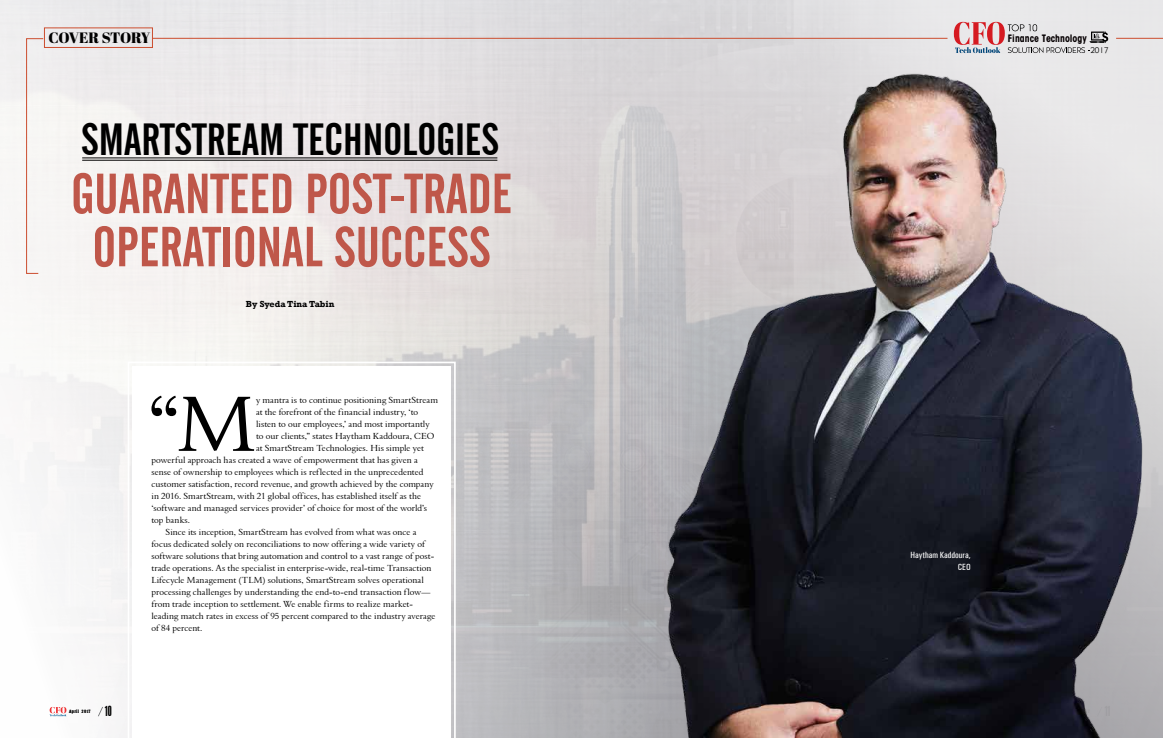
<style>
.page{position:relative;width:1163px;height:738px;background:#fff}
.page>*{position:absolute;margin:0;border:0;box-sizing:border-box;transform-origin:0 0}
.t1{font:81px "Aldine 401 BT Roman A";color:#000}
.t2{font:55.8px/53.1px "Alternate Gothic No 2 BT";color:#bf574a;text-align:center}
.t3{font:44.9px "Alternate Gothic No 2 BT";color:#000}
.t4{font:15px "Abril Fatface";letter-spacing:-.03em;color:#000}
.t5{font:condensed 15px "Aurora BT";color:#000}
.t6{font:700 condensed 10.1px "ITC Avant Garde Std";color:#080204;scale:.96 1}
.t7{font:9px "Aldine 401 BT Roman A";letter-spacing:.005em;color:#000}
.t8{font:500 condensed 9px/11.6px "Univers";color:#fff;text-align:right}
.t9{font:700 9px "Rockwell";color:#000}
.t10{font:4.7px "Hansen";letter-spacing:.05em;color:#000}
</style>
<div class="page">
<div style="left:0;top:0;width:1162px;height:737px;background:#f7f5f5"></div>
<svg style="left:150px;top:0;width:461px;height:737px"></svg>
<img style="left:611px;top:0;width:551px;height:737px">
<hr style="left:152px;top:38px;width:795px;height:1px;background:#cc4e2f">
<div style="left:44px;top:27px;width:109px;height:21px;border:1px solid #cc4e2f"></div>
<svg style="left:26px;top:38px;width:18px;height:236px"></svg>
<hr style="left:82px;top:157px;width:415px;height:1px;background:#000">
<hr style="left:82px;top:160px;width:415px;height:1px;background:#000">
<svg style="left:130px;top:360px;width:326px;height:377px"></svg>
<div style="left:133px;top:366px;width:317px;height:371px;background:#fff"></div>
<hr style="left:1115px;top:38px;width:47px;height:1px;background:#cc4e2f">
<svg style="left:50px;top:707px;width:16px;height:8px"></svg>
<svg style="left:98px;top:707px;width:5px;height:8px"></svg>
<svg style="left:953px;top:22px;width:154px;height:31px"></svg>
<h3 class="t4" style="left:49px;top:27px;width:104px">COVER STORY</h3>
<h3 class="t3" style="left:81px;top:114px;width:419px">SMARTSTREAM TECHNOLOGIES</h3>
<h2 class="t2" style="left:71px;top:168px;width:442px">GUARANTEED POST-TRADE<br>OPERATIONAL SUCCESS</h2>
<p class="t9" style="left:246px;top:298px;width:90px">By Syeda Tina Tabin</p>
<p class="t10" style="left:69px;top:707px;width:23px">April 2017</p>
<h3 class="t5" style="left:105px;top:702px;width:8px">10</h3>
<h1 class="t1" style="left:147px;top:373px;width:110px">“M</h1>
<p class="t7" style="left:256px;top:394px;width:183px">y mantra is to continue positioning SmartStream</p>
<p class="t7" style="left:256px;top:406px;width:164px">at the forefront of the financial industry, ‘to</p>
<p class="t7" style="left:256px;top:418px;width:175px">listen to our employees,’ and most importantly</p>
<p class="t7" style="left:256px;top:430px;width:180px">to our clients,” states Haytham Kaddoura, CEO</p>
<p class="t7" style="left:256px;top:442px;width:169px">at SmartStream Technologies. His simple yet</p>
<p class="t7" style="left:151px;top:454px;width:268px">powerful approach has created a wave of empowerment that has given a</p>
<p class="t7" style="left:151px;top:466px;width:274px">sense of ownership to employees which is reflected in the unprecedented</p>
<p class="t7" style="left:151px;top:478px;width:284px">customer satisfaction, record revenue, and growth achieved by the company</p>
<p class="t7" style="left:151px;top:490px;width:271px">in 2016. SmartStream, with 21 global offices, has established itself as the</p>
<p class="t7" style="left:151px;top:502px;width:277px">‘software and managed services provider’ of choice for most of the world’s</p>
<p class="t7" style="left:151px;top:514px;width:40px">top banks.</p>
<p class="t7" style="left:166px;top:526px;width:252px">Since its inception, SmartStream has evolved from what was once a</p>
<p class="t7" style="left:151px;top:538px;width:275px">focus dedicated solely on reconciliations to now offering a wide variety of</p>
<p class="t7" style="left:151px;top:550px;width:284px">software solutions that bring automation and control to a vast range of post-</p>
<p class="t7" style="left:151px;top:562px;width:281px">trade operations. As the specialist in enterprise-wide, real-time Transaction</p>
<p class="t7" style="left:151px;top:574px;width:274px">Lifecycle Management (TLM) solutions, SmartStream solves operational</p>
<p class="t7" style="left:151px;top:586px;width:280px">processing challenges by understanding the end-to-end transaction flow—</p>
<p class="t7" style="left:151px;top:598px;width:263px">from trade inception to settlement. We enable firms to realize market-</p>
<p class="t7" style="left:151px;top:610px;width:285px">leading match rates in excess of 95 percent compared to the industry average</p>
<p class="t7" style="left:151px;top:622px;width:52px">of 84 percent.</p>
<p class="t6" style="left:1007px;top:32px;width:84px">Finance Technology</p>
<p class="t8" style="left:910px;top:549px;width:62px">Haytham Kaddoura,<br>CEO</p>
</div>
